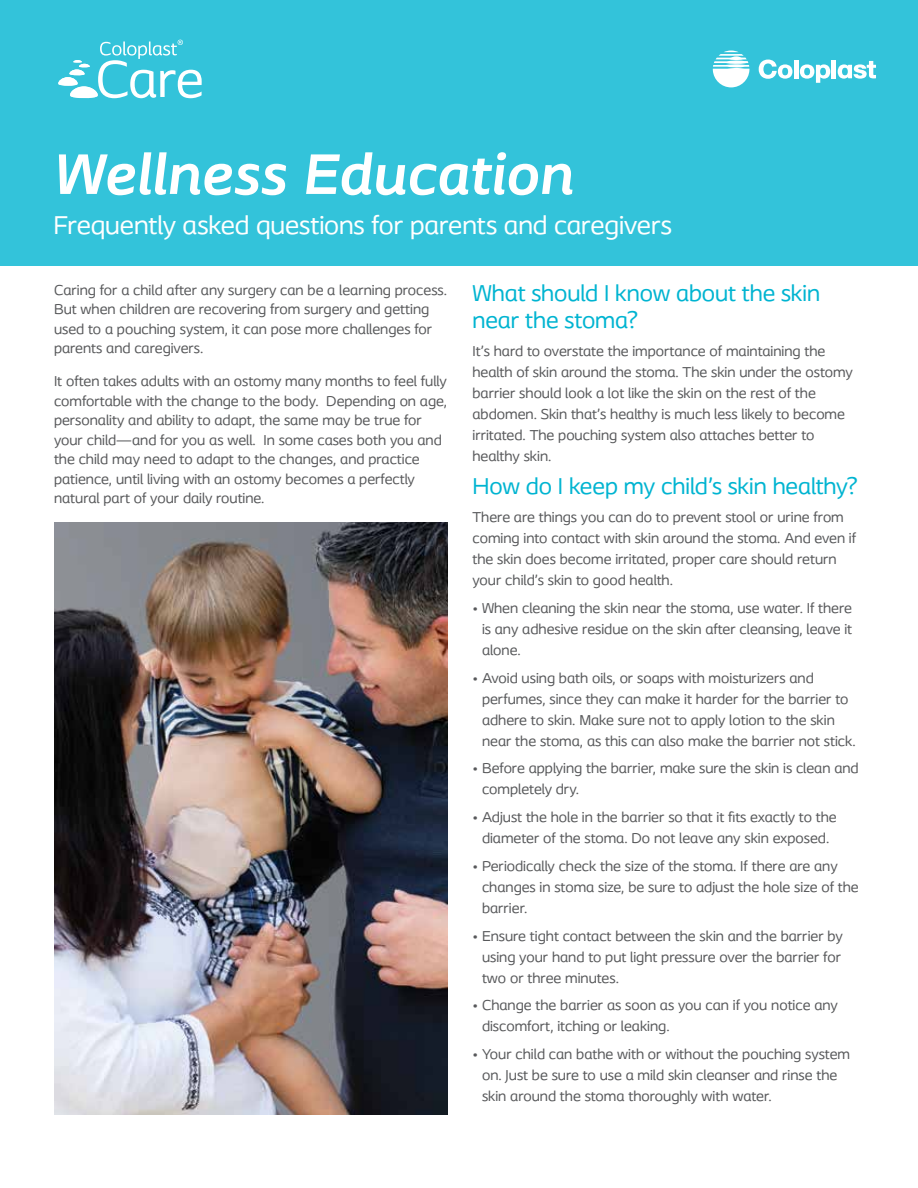
<style>
.page{position:relative;width:918px;height:1188px;background:#fff}
.page>*{position:absolute;margin:0;border:0;box-sizing:border-box;transform-origin:0 0}
.t1{font:italic 700 59.85px "Coloplast";letter-spacing:.005em;color:#fff}
.t2{font:27px "Coloplast";letter-spacing:-.005em;color:#fff}
.t3{font:24px/27px "Coloplast";letter-spacing:-.005em;color:#00b4d1}
.t4{font:15px/21px "Coloplast";color:#58595b}
</style>
<div class="page">
<div style="left:0;top:0;width:918px;height:266px;background:#33c3da"></div>
<svg style="left:713px;top:51px;width:36px;height:36px"></svg>
<svg style="left:759px;top:60px;width:33px;height:19px"></svg>
<hr style="left:794px;top:60px;width:4px;height:18px;background:#fff">
<hr style="left:832px;top:60px;width:4px;height:18px;background:#fff">
<svg style="left:800px;top:64px;width:30px;height:19px"></svg>
<svg style="left:838px;top:61px;width:38px;height:18px"></svg>
<svg style="left:58px;top:40px;width:144px;height:58px"></svg>
<img style="left:54px;top:523px;width:393px;height:592px">
<h1 class="t1" style="left:53px;top:138px;width:521px">Wellness Education</h1>
<h2 class="t2" style="left:53px;top:209px;width:620px">Frequently asked questions for parents and caregivers</h2>
<p class="t4" style="left:54px;top:280px;width:395px;line-height:19.5px">Caring for a child after any surgery can be a learning process.<br>But when children are recovering from surgery and getting used to a pouching system, it can pose more challenges for parents and caregivers.</p>
<p class="t4" style="left:54px;top:371px;width:395px;line-height:19.5px">It often takes adults with an ostomy many months to feel fully comfortable with the change to the body. Depending on age, personality and ability to adapt, the same may be true for your child—and for you as well. In some cases both you and the child may need to adapt to the changes, and practice patience, until living with an ostomy becomes a perfectly natural part of your daily routine.</p>
<h3 class="t3" style="left:472px;top:279px;width:349px">What should I know about the skin near the stoma?</h3>
<p class="t4" style="left:472px;top:340px;width:382px">It’s hard to overstate the importance of maintaining the health of skin around the stoma. The skin under the ostomy barrier should look a lot like the skin on the rest of the abdomen. Skin that’s healthy is much less likely to become irritated. The pouching system also attaches better to healthy skin.</p>
<h3 class="t3" style="left:472px;top:473px;width:387px">How do I keep my child’s skin healthy?</h3>
<p class="t4" style="left:472px;top:507px;width:385px">There are things you can do to prevent stool or urine from coming into contact with skin around the stoma. And even if the skin does become irritated, proper care should return your child’s skin to good health.</p>
<p class="t4" style="left:482px;top:597px;width:372px;text-align:justify;text-indent:-10px">• When cleaning the skin near the stoma, use water. If there is any adhesive residue on the skin after cleansing, leave it alone.</p>
<p class="t4" style="left:482px;top:667px;width:375px;text-indent:-10px">• Avoid using bath oils, or soaps with moisturizers and perfumes, since they can make it harder for the barrier to adhere to skin. Make sure not to apply lotion to the skin near the stoma, as this can also make the barrier not stick.</p>
<p class="t4" style="left:482px;top:758px;width:378px;text-indent:-10px">• Before applying the barrier, make sure the skin is clean and completely dry.</p>
<p class="t4" style="left:472px;top:807px;width:366px;text-align:center">• Adjust the hole in the barrier so that it fits exactly to the diameter of the stoma. Do not leave any skin exposed.</p>
<p class="t4" style="left:482px;top:855px;width:378px;text-indent:-10px">• Periodically check the size of the stoma. If there are any changes in stoma size, be sure to adjust the hole size of the barrier.</p>
<p class="t4" style="left:482px;top:925px;width:363px;text-indent:-10px">• Ensure tight contact between the skin and the barrier by using your hand to put light pressure over the barrier for two or three minutes.</p>
<p class="t4" style="left:482px;top:995px;width:358px;text-indent:-10px">• Change the barrier as soon as you can if you notice any discomfort, itching or leaking.</p>
<p class="t4" style="left:482px;top:1044px;width:370px;text-indent:-10px">• Your child can bathe with or without the pouching system on. Just be sure to use a mild skin cleanser and rinse the skin around the stoma thoroughly with water.</p>
</div>
